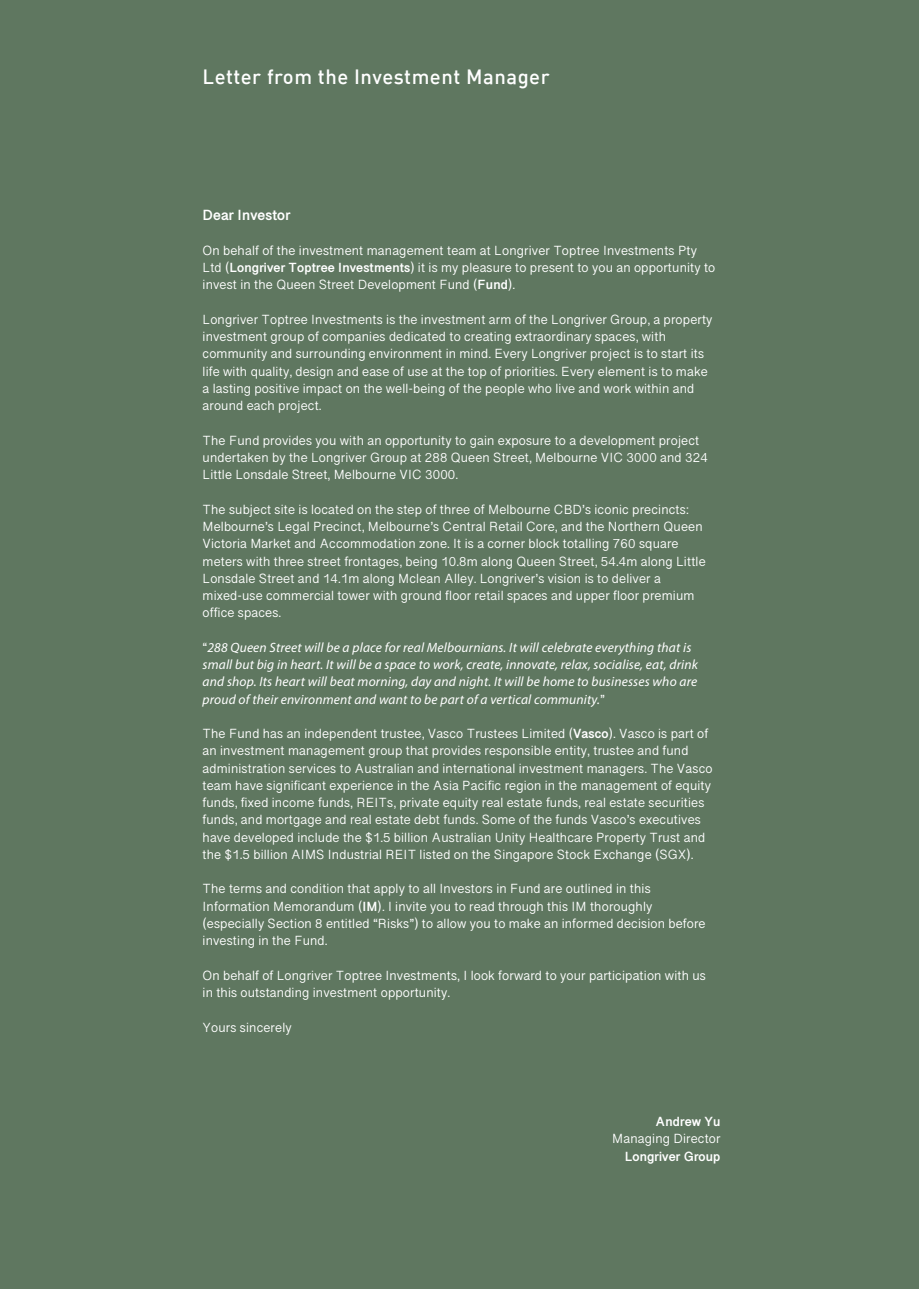
<style>
.page{position:relative;width:919px;height:1289px;background:#fff}
.page>*{position:absolute;margin:0;border:0;box-sizing:border-box;transform-origin:0 0}
.t1{font:500 20.25px "DIN";letter-spacing:.025em;color:#fff}
.t2{font:700 15px "Myanmar Sangam MN";letter-spacing:.01em;color:#fff}
.t3{font:13.5px/17.2px "Myanmar Sangam MN";letter-spacing:.01em;color:#fff}
.t4{font:italic 13.5px/17.2px "Myriad Pro";letter-spacing:.01em;color:#fff}
.t5{font:700 13.5px "Myanmar Sangam MN";letter-spacing:.01em;color:#fff}
.s1{font-weight:700}
.s2{font-family:"Myanmar Sangam MN";font-style:normal}
</style>
<div class="page">
<div style="left:0;top:0;width:918px;height:1288px;background:#5f7760"></div>
<h1 class="t1" style="left:202px;top:64px;width:348px">Letter from the Investment Manager</h1>
<p class="t2" style="left:202px;top:206px;width:89px">Dear Investor</p>
<p class="t3" style="left:202px;top:241px;width:514px">On behalf of the investment management team at Longriver Toptree Investments Pty<br>Ltd (<span class="s1">Longriver Toptree Investments</span>) it is my pleasure to present to you an opportunity to invest in the Queen Street Development Fund (<span class="s1">Fund</span>).</p>
<p class="t3" style="left:202px;top:310px;width:511px">Longriver Toptree Investments is the investment arm of the Longriver Group, a property investment group of companies dedicated to creating extraordinary spaces, with community and surrounding environment in mind. Every Longriver project is to start its life with quality, design and ease of use at the top of priorities. Every element is to make a lasting positive impact on the well-being of the people who live and work within and around each project.</p>
<p class="t3" style="left:202px;top:431px;width:506px">The Fund provides you with an opportunity to gain exposure to a development project undertaken by the Longriver Group at 288 Queen Street, Melbourne VIC 3000 and 324<br>Little Lonsdale Street, Melbourne VIC 3000.</p>
<p class="t3" style="left:202px;top:500px;width:504px">The subject site is located on the step of three of Melbourne CBD’s iconic precincts:<br>Melbourne’s Legal Precinct, Melbourne’s Central Retail Core, and the Northern Queen Victoria Market and Accommodation zone. It is a corner block totalling 760 square meters with three street frontages, being 10.8m along Queen Street, 54.4m along Little Lonsdale Street and 14.1m along Mclean Alley. Longriver’s vision is to deliver a mixed-use commercial tower with ground floor retail spaces and upper floor premium office spaces.</p>
<p class="t4" style="left:202px;top:638px;width:497px"><span class="s2">“</span>288 Queen Street will be a place for real Melbournians. It will celebrate everything that is small but big in heart. It will be a space to work, create, innovate, relax, socialise, eat, drink and shop. Its heart will beat morning, day and night. It will be home to businesses who are proud of their environment and want to be part of a vertical community.<span class="s2">”</span></p>
<p class="t3" style="left:202px;top:724px;width:511px">The Fund has an independent trustee, Vasco Trustees Limited (<span class="s1">Vasco</span>). Vasco is part of an investment management group that provides responsible entity, trustee and fund administration services to Australian and international investment managers. The Vasco team have significant experience in the Asia Pacific region in the management of equity funds, fixed income funds, REITs, private equity real estate funds, real estate securities funds, and mortgage and real estate debt funds. Some of the funds Vasco’s executives have developed include the $1.5 billion Australian Unity Healthcare Property Trust and the $1.5 billion AIMS Industrial REIT listed on the Singapore Stock Exchange (SGX).</p>
<p class="t3" style="left:202px;top:880px;width:504px">The terms and condition that apply to all Investors in Fund are outlined in this Information Memorandum (<span class="s1">IM</span>). I invite you to read through this IM thoroughly (especially Section 8 entitled “Risks”) to allow you to make an informed decision before investing in the Fund.</p>
<p class="t3" style="left:202px;top:966px;width:505px">On behalf of Longriver Toptree Investments, I look forward to your participation with us in this outstanding investment opportunity.</p>
<p class="t3" style="left:202px;top:1018px;width:91px">Yours sincerely</p>
<p class="t5" style="left:655px;top:1113px;width:66px">Andrew Yu</p>
<p class="t3" style="left:612px;top:1129px;width:110px">Managing Director</p>
<p class="t5" style="left:624px;top:1147px;width:97px">Longriver Group</p>
</div>
